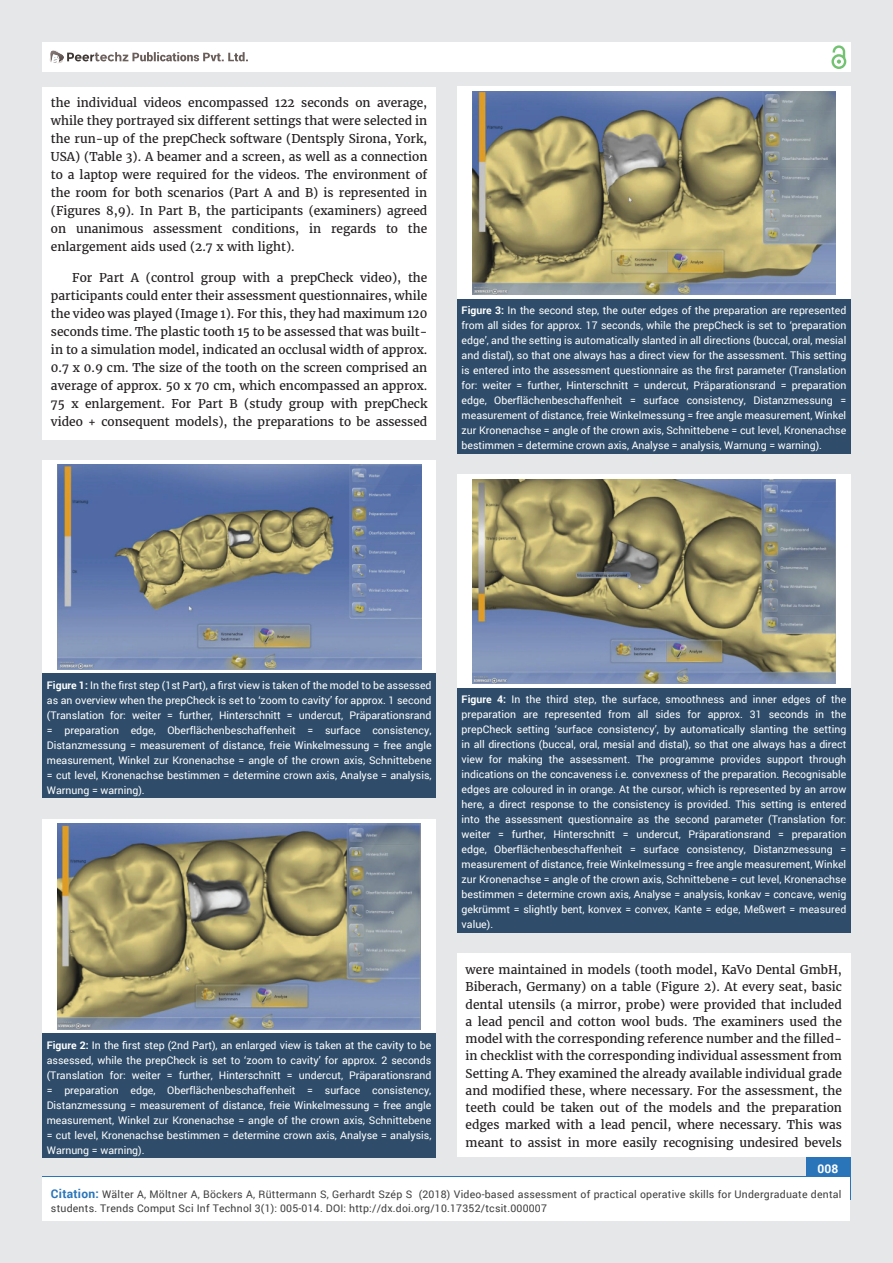
<style>
.page{position:relative;width:893px;height:1263px;background:#e6e7e9}
.page>*{position:absolute;margin:0;border:0;box-sizing:border-box;transform-origin:0 0}
.t1{font:12px/18px "Merriweather";color:#231f20;text-align:justify}
.t2{font:700 12px "Roboto";color:#fff}
.t3{font:10.5px/15px "Roboto";color:#fff;text-align:justify}
.t4{font:10.5px/13.5px "Roboto";letter-spacing:.02em;color:#3e3e3f}
.s1{font-weight:700}
.s2{font-weight:700;font-size:12px;color:#2a75ba}
</style>
<div class="page">
<div style="left:42px;top:43px;width:808px;height:29px;background:#fff"></div>
<div style="left:831px;top:54px;width:15px;height:15px;border:2px solid #72c272;border-radius:50%"></div>
<svg style="left:831px;top:45px;width:15px;height:19px"></svg>
<div style="left:806px;top:1157px;width:44px;height:43px;background:#2a75ba"></div>
<svg style="left:49px;top:50px;width:199px;height:14px"></svg>
<div style="left:42px;top:1177px;width:808px;height:43px;background:#fff"></div>
<div style="left:42px;top:87px;width:394px;height:352px;background:#fff"></div>
<div style="left:457px;top:954px;width:393px;height:203px;background:#fff"></div>
<div style="left:43px;top:461px;width:393px;height:213px;background:#fff"></div>
<div style="left:43px;top:674px;width:393px;height:124px;background:#2f4d6a"></div>
<img style="left:57px;top:465px;width:364px;height:204px">
<div style="left:42px;top:819px;width:394px;height:214px;background:#fff"></div>
<div style="left:42px;top:1033px;width:394px;height:125px;background:#2f4d6a"></div>
<img style="left:57px;top:824px;width:364px;height:205px">
<div style="left:457px;top:87px;width:393px;height:212px;background:#fff"></div>
<div style="left:457px;top:299px;width:393px;height:155px;background:#2f4d6a"></div>
<img style="left:472px;top:91px;width:364px;height:204px">
<div style="left:457px;top:475px;width:393px;height:213px;background:#fff"></div>
<div style="left:457px;top:688px;width:393px;height:244px;background:#2f4d6a"></div>
<img style="left:472px;top:479px;width:364px;height:205px">
<p class="t1" style="left:51px;top:94px;width:378px">the individual videos encompassed 122 seconds on average, while they portrayed six different settings that were selected in the run-up of the prepCheck software (Dentsply Sirona, York, USA) (Table 3). A beamer and a screen, as well as a connection to a laptop were required for the videos. The environment of the room for both scenarios (Part A and B) is represented in (Figures 8,9). In Part B, the participants (examiners) agreed on unanimous assessment conditions, in regards to the enlargement aids used (2.7 x with light).</p>
<p class="t1" style="left:51px;top:269px;width:378px;text-indent:21px">For Part A (control group with a prepCheck video), the participants could enter their assessment questionnaires, while the video was played (Image 1). For this, they had maximum 120 seconds time. The plastic tooth 15 to be assessed that was built&shy;in to a simulation model, indicated an occlusal width of approx.<br>0.7 x 0.9 cm. The size of the tooth on the screen comprised an average of approx. 50 x 70 cm, which encompassed an approx.<br>75 x enlargement. For Part B (study group with prepCheck video + consequent models), the preparations to be assessed</p>
<p class="t3" style="left:462px;top:303px;width:386px"><span class="s1">Figure 3:</span> In the second step, the outer edges of the preparation are represented from all sides for approx. 17 seconds, while the prepCheck is set to ‘preparation edge’, and the setting is automatically slanted in all directions (buccal, oral, mesial and distal), so that one always has a direct view for the assessment. This setting is entered into the assessment questionnaire as the first parameter (Translation for: weiter = further, Hinterschnitt = undercut, Präparationsrand = preparation edge, Oberflächenbeschaffenheit = surface consistency, Distanzmessung = measurement of distance, freie Winkelmessung = free angle measurement, Winkel zur Kronenachse = angle of the crown axis, Schnittebene = cut level, Kronenachse bestimmen = determine crown axis, Analyse = analysis, Warnung = warning).</p>
<p class="t3" style="left:47px;top:677px;width:386px"><span class="s1">Figure 1:</span> In the first step (1st Part), a first view is taken of the model to be assessed as an overview when the prepCheck is set to ‘zoom to cavity’ for approx. 1 second (Translation for: weiter = further, Hinterschnitt = undercut, Präparationsrand = preparation edge, Oberflächenbeschaffenheit = surface consistency, Distanzmessung = measurement of distance, freie Winkelmessung = free angle measurement, Winkel zur Kronenachse = angle of the crown axis, Schnittebene = cut level, Kronenachse bestimmen = determine crown axis, Analyse = analysis, Warnung = warning).</p>
<p class="t3" style="left:47px;top:1037px;width:386px"><span class="s1">Figure 2:</span> In the first step (2nd Part), an enlarged view is taken at the cavity to be assessed, while the prepCheck is set to ‘zoom to cavity’ for approx. 2 seconds (Translation for: weiter = further, Hinterschnitt = undercut, Präparationsrand = preparation edge, Oberflächenbeschaffenheit = surface consistency, Distanzmessung = measurement of distance, freie Winkelmessung = free angle measurement, Winkel zur Kronenachse = angle of the crown axis, Schnittebene = cut level, Kronenachse bestimmen = determine crown axis, Analyse = analysis, Warnung = warning).</p>
<p class="t3" style="left:462px;top:692px;width:386px"><span class="s1">Figure 4:</span> In the third step, the surface, smoothness and inner edges of the preparation are represented from all sides for approx. 31 seconds in the prepCheck setting ‘surface consistency’, by automatically slanting the setting in all directions (buccal, oral, mesial and distal), so that one always has a direct view for making the assessment. The programme provides support through indications on the concaveness i.e. convexness of the preparation. Recognisable edges are coloured in in orange. At the cursor, which is represented by an arrow here, a direct response to the consistency is provided. This setting is entered into the assessment questionnaire as the second parameter (Translation for: weiter = further, Hinterschnitt = undercut, Präparationsrand = preparation edge, Oberflächenbeschaffenheit = surface consistency, Distanzmessung = measurement of distance, freie Winkelmessung = free angle measurement, Winkel zur Kronenachse = angle of the crown axis, Schnittebene = cut level, Kronenachse bestimmen = determine crown axis, Analyse = analysis, konkav = concave, wenig gekrümmt = slightly bent, konvex = convex, Kante = edge, Meßwert = measured value).</p>
<p class="t1" style="left:466px;top:961px;width:378px;line-height:17.4px">were maintained in models (tooth model, KaVo Dental GmbH, Biberach, Germany) on a table (Figure 2). At every seat, basic dental utensils (a mirror, probe) were provided that included a lead pencil and cotton wool buds. The examiners used the model with the corresponding reference number and the filled&shy;in checklist with the corresponding individual assessment from Setting A. They examined the already available individual grade and modified these, where necessary. For the assessment, the teeth could be taken out of the models and the preparation edges marked with a lead pencil, where necessary. This was meant to assist in more easily recognising undesired bevels</p>
<p class="t2" style="left:817px;top:1161px;width:22px">008</p>
<p class="t4" style="left:51px;top:1188px;width:792px"><span class="s2">Citation:</span> Wälter A, Möltner A, Böckers A, Rüttermann S, Gerhardt Szép S (2018) Video-based assessment of practical operative skills for Undergraduate dental students. Trends Comput Sci Inf Technol 3(1): 005-014. DOI: http://dx.doi.org/10.17352/tcsit.000007</p>
</div>
